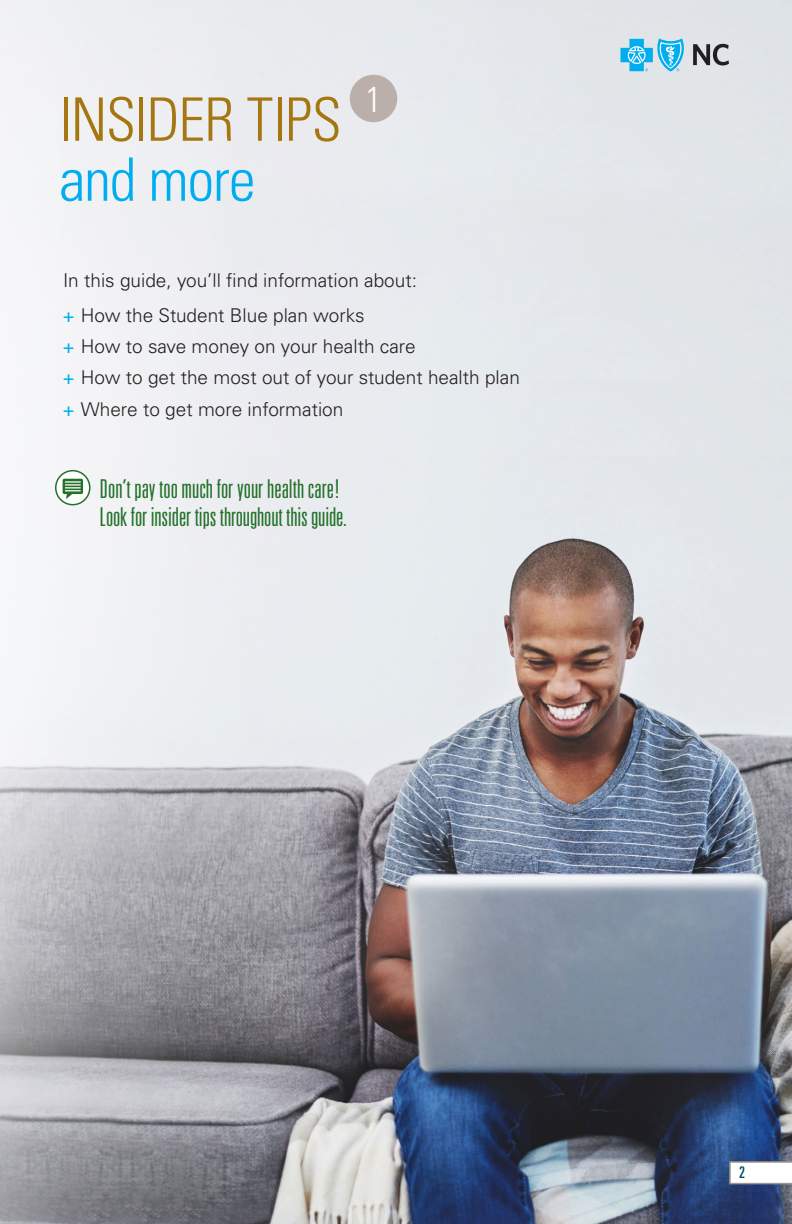
<style>
.page{position:relative;width:792px;height:1224px;background:#fff}
.page>*{position:absolute;margin:0;border:0;box-sizing:border-box;transform-origin:0 0}
.Headline_1__all_uppe{font:300 condensed 60px/60px "Univers LT Std";letter-spacing:-.02em;color:#a67711}
.Number_icons{font:300 condensed 36px "Univers LT Std";color:#fff}
.Insider_Tip_Headline{font:300 ultra-condensed 26px/28px "Univers LT Std";letter-spacing:-.005em;color:#23712a}
.Body_paragraph{font:300 19px "Univers LT Std";color:#231f20}
.Page_number{font:ultra-condensed 16px "Univers LT Std";color:#004b6c}
.s1{color:#00aeef}
.s2{font-weight:400;color:#00aeef}
</style>
<div class="page">
<img style="left:0;top:0;width:792px;height:1224px">
<svg style="left:56px;top:471px;width:34px;height:34px"></svg>
<div style="left:55px;top:470px;width:35px;height:35px;border:2px solid #23712a;border-radius:50%"></div>
<svg style="left:63px;top:479px;width:20px;height:20px"></svg>
<svg style="left:729px;top:1161px;width:63px;height:23px"></svg>
<svg style="left:620px;top:38px;width:65px;height:34px;background:#75cdee"></svg>
<svg style="left:693px;top:44px;width:36px;height:21px"></svg>
<div style="left:350px;top:75px;width:47px;height:47px;background:#bab0a9;border-radius:50%"></div>
<h1 class="Headline_1__all_uppe" style="left:59px;top:90px;width:284px">INSIDER TIPS <span class="s1">and more</span></h1>
<p class="Number_icons" style="left:366px;top:77px;width:17px">1</p>
<p class="Body_paragraph" style="left:63px;top:268px;width:356px">In this guide, you’ll find information about:</p>
<p class="Body_paragraph" style="left:63px;top:303px;width:303px"><span class="s2">+</span> How the Student Blue plan works</p>
<p class="Body_paragraph" style="left:63px;top:335px;width:354px"><span class="s2">+</span> How to save money on your health care</p>
<p class="Body_paragraph" style="left:63px;top:366px;width:458px"><span class="s2">+</span> How to get the most out of your student health plan</p>
<p class="Body_paragraph" style="left:63px;top:398px;width:282px"><span class="s2">+</span> Where to get more information</p>
<h3 class="Insider_Tip_Headline" style="left:100px;top:474px;width:249px">Don’t pay too much for your health care!<br>Look for insider tips throughout this guide.</h3>
<p class="Page_number" style="left:739px;top:1164px;width:7px">2</p>
</div>
